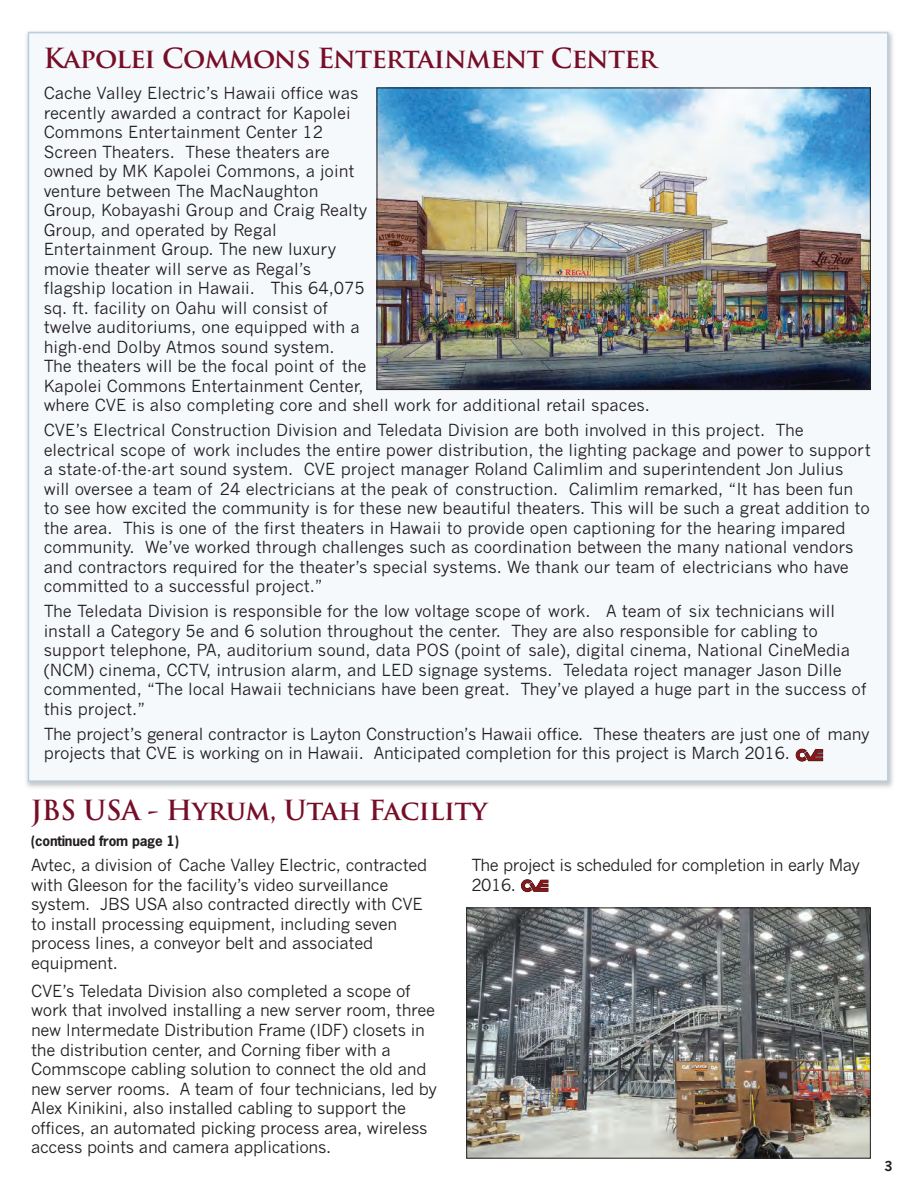
<style>
.page{position:relative;width:918px;height:1188px;background:#fff}
.page>*{position:absolute;margin:0;border:0;box-sizing:border-box;transform-origin:0 0}
.t1{font:700 27px "Trajan Pro";letter-spacing:-.025em;color:#770e28}
.t2{font:16.5px/19.5px "News Gothic";color:#231f20}
.t3{font:16.5px/19.5px "News Gothic";letter-spacing:-.025em;color:#231f20}
.t4{font:700 13.5px "News Gothic";letter-spacing:-.015em;color:#231f20}
.t5{font:700 13.5px "News Gothic";color:#231f20}
</style>
<div class="page">
<div style="left:26px;top:31px;width:867px;height:757px;background:#f6f9fb"></div>
<svg style="left:521px;top:879px;width:27px;height:13px"></svg>
<img style="left:379px;top:90px;width:490px;height:298px">
<div style="left:377px;top:88px;width:494px;height:302px;border:1px solid #231f20"></div>
<svg style="left:796px;top:749px;width:27px;height:13px"></svg>
<img style="left:468px;top:910px;width:401px;height:247px">
<div style="left:466px;top:908px;width:405px;height:251px;border:1px solid #231f20"></div>
<h1 class="t1" style="left:44px;top:42px;width:615px">Kapolei Commons Entertainment Center</h1>
<p class="t2" style="left:44px;top:84px;width:608px">Cache Valley Electric’s Hawaii office was<br>recently awarded a contract for Kapolei<br>Commons Entertainment Center 12<br>Screen Theaters. These theaters are<br>owned by MK Kapolei Commons, a joint<br>venture between The MacNaughton<br>Group, Kobayashi Group and Craig Realty<br>Group, and operated by Regal<br>Entertainment Group. The new luxury<br>movie theater will serve as Regal’s<br>flagship location in Hawaii. This 64,075<br>sq. ft. facility on Oahu will consist of<br>twelve auditoriums, one equipped with a<br>high-end Dolby Atmos sound system.<br>The theaters will be the focal point of the<br>Kapolei Commons Entertainment Center,<br>where CVE is also completing core and shell work for additional retail spaces.</p>
<p class="t2" style="left:44px;top:421px;width:829px">CVE’s Electrical Construction Division and Teledata Division are both involved in this project. The electrical scope of work includes the entire power distribution, the lighting package and power to support a state-of-the-art sound system. CVE project manager Roland Calimlim and superintendent Jon Julius will oversee a team of 24 electricians at the peak of construction. Calimlim remarked, “It has been fun to see how excited the community is for these new beautiful theaters. This will be such a great addition to the area. This is one of the first theaters in Hawaii to provide open captioning for the hearing impared community. We’ve worked through challenges such as coordination between the many national vendors and contractors required for the theater’s special systems. We thank our team of electricians who have committed to a successful project.”</p>
<p class="t2" style="left:44px;top:602px;width:824px">The Teledata Division is responsible for the low voltage scope of work. A team of six technicians will install a Category 5e and 6 solution throughout the center. They are also responsible for cabling to support telephone, PA, auditorium sound, data POS (point of sale), digital cinema, National CineMedia (NCM) cinema, CCTV, intrusion alarm, and LED signage systems. Teledata roject manager Jason Dille commented, “The local Hawaii technicians have been great. They’ve played a huge part in the success of this project.”</p>
<p class="t2" style="left:44px;top:724px;width:827px">The project’s general contractor is Layton Construction’s Hawaii office. These theaters are just one of many projects that CVE is working on in Hawaii. Anticipated completion for this project is March 2016.</p>
<h1 class="t1" style="left:31px;top:795px;width:458px">JBS USA - Hyrum, Utah Facility</h1>
<p class="t4" style="left:31px;top:833px;width:150px">(continued from page 1)</p>
<p class="t2" style="left:31px;top:856px;width:398px">Avtec, a division of Cache Valley Electric, contracted with Gleeson for the facility’s video surveillance system. JBS USA also contracted directly with CVE to install processing equipment, including seven process lines, a conveyor belt and associated equipment.</p>
<p class="t2" style="left:31px;top:982px;width:407px">CVE’s Teledata Division also completed a scope of work that involved installing a new server room, three new Intermedate Distribution Frame (IDF) closets in the distribution center, and Corning fiber with a Commscope cabling solution to connect the old and new server rooms. A team of four technicians, led by Alex Kinikini, also installed cabling to support the offices, an automated picking process area, wireless access points and camera applications.</p>
<p class="t3" style="left:471px;top:856px;width:390px">The project is scheduled for completion in early May<br>2016.</p>
<p class="t5" style="left:884px;top:1159px;width:10px">3</p>
</div>
